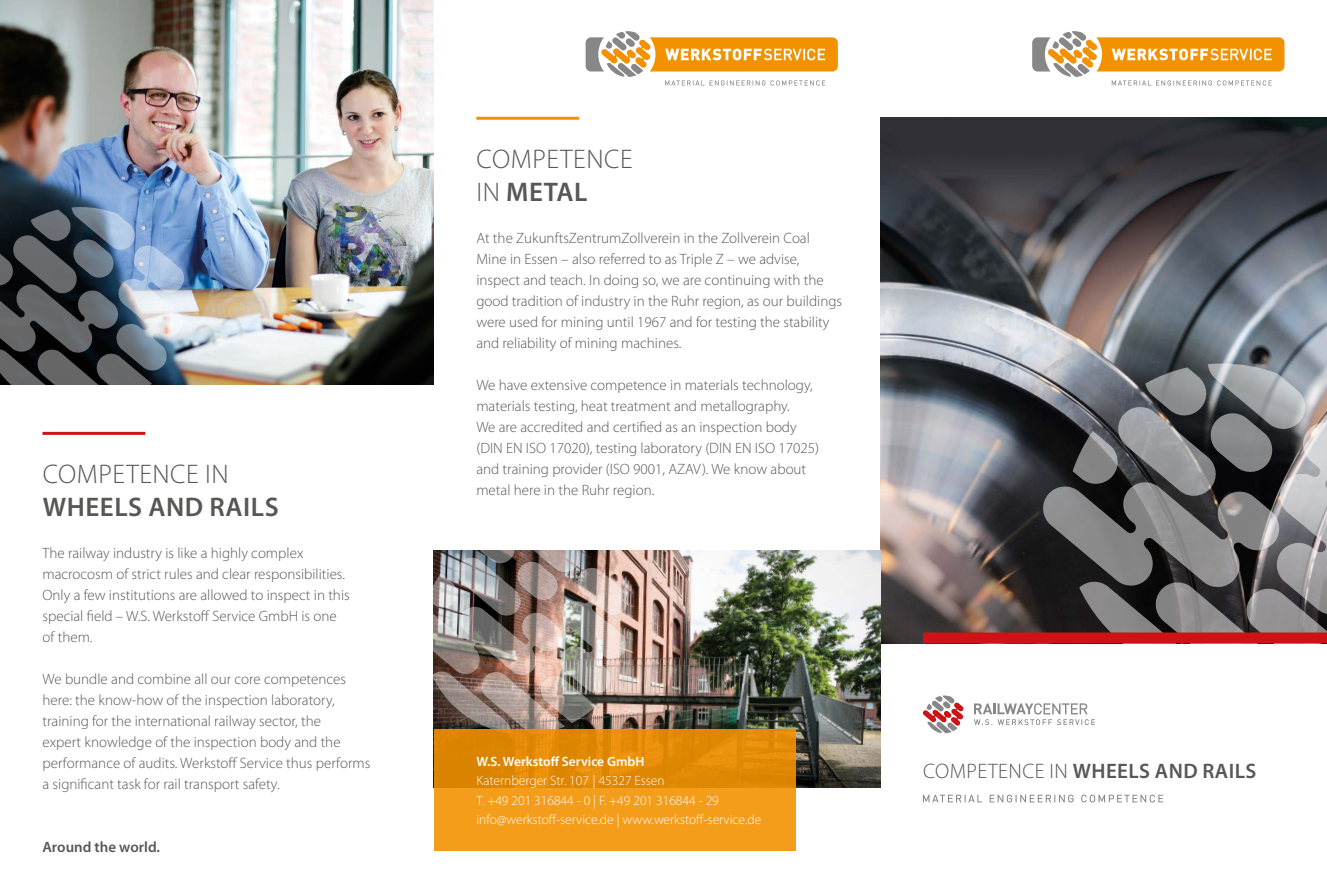
<style>
.page{position:relative;width:1327px;height:893px;background:#fff}
.page>*{position:absolute;margin:0;border:0;box-sizing:border-box;transform-origin:0 0}
.t1{font:300 27px/33px "Myriad Pro";letter-spacing:.02em;color:#575756}
.t2{font:600 27px "Myriad Pro";letter-spacing:.02em;color:#575756}
.t3{font:600 21px "Myriad Pro";letter-spacing:.02em;color:#575756}
.t4{font:300 15px/21px "Myriad Pro";color:#575756}
.t5{font:600 15px "Myriad Pro";color:#575756}
.t6{font:300 13.5px/19.5px "Myriad Pro";color:#fff}
.t7{font:600 13.5px "Myriad Pro";color:#fff}
.s1{font-weight:600}
.s2{font-weight:300}
</style>
<div class="page">
<img style="left:880px;top:117px;width:447px;height:526px">
<img style="left:0;top:0;width:434px;height:385px">
<svg style="left:0;top:207px;width:184px;height:178px;background:#5b6672"></svg>
<hr style="left:43px;top:432px;width:102px;height:3px;background:#cd1316">
<svg style="left:923px;top:363px;width:404px;height:281px;background:#6e6669"></svg>
<svg style="left:923px;top:795px;width:59px;height:7px"></svg>
<svg style="left:989px;top:795px;width:84px;height:7px"></svg>
<svg style="left:1081px;top:795px;width:82px;height:7px"></svg>
<svg style="left:1032px;top:31px;width:252px;height:55px"></svg>
<svg style="left:923px;top:695px;width:40px;height:38px"></svg>
<svg style="left:974px;top:703px;width:121px;height:22px"></svg>
<img style="left:628px;top:551px;width:252px;height:237px">
<img style="left:433px;top:550px;width:195px;height:184px">
<svg style="left:434px;top:729px;width:361px;height:121px;background:#ea930f"></svg>
<hr style="left:476px;top:117px;width:103px;height:3px;background:#f39200">
<svg style="left:585px;top:31px;width:253px;height:55px"></svg>
<h1 class="t1" style="left:43px;top:457px;width:187px">COMPETENCE IN</h1>
<h1 class="t2" style="left:43px;top:489px;width:237px">WHEELS AND RAILS</h1>
<p class="t4" style="left:43px;top:542px;width:309px">The railway industry is like a highly complex macrocosm of strict rules and clear responsibilities.<br>Only a few institutions are allowed to inspect in this special field – W.S. Werkstoff Service GmbH is one of them.</p>
<p class="t4" style="left:43px;top:668px;width:329px">We bundle and combine all our core competences here: the know-how of the inspection laboratory, training for the international railway sector, the<br>expert knowledge of the inspection body and the performance of audits. Werkstoff Service thus performs a significant task for rail transport safety.</p>
<p class="t5" style="left:43px;top:837px;width:119px">Around the world.</p>
<h1 class="t1" style="left:476px;top:142px;width:158px">COMPETENCE<br>IN <span class="s1">METAL</span></h1>
<p class="t4" style="left:476px;top:227px;width:367px">At the ZukunftsZentrumZollverein in the Zollverein Coal Mine in Essen – also referred to as Triple Z – we advise, inspect and teach. In doing so, we are continuing with the good tradition of industry in the Ruhr region, as our buildings were used for mining until 1967 and for testing the stability and reliability of mining machines.</p>
<p class="t4" style="left:476px;top:374px;width:344px">We have extensive competence in materials technology, materials testing, heat treatment and metallography.<br>We are accredited and certified as an inspection body (DIN EN ISO 17020), testing laboratory (DIN EN ISO 17025) and training provider (ISO 9001, AZAV). We know about metal here in the Ruhr region.</p>
<p class="t7" style="left:476px;top:752px;width:170px">W.S. Werkstoff Service GmbH</p>
<p class="t6" style="left:476px;top:771px;width:286px">Katernberger Str. 107 | 45327 Essen<br>T. +49 201 316844 - 0 | F. +49 201 316844 - 29 info@werkstoff-service.de | www.werkstoff-service.de</p>
<h2 class="t3" style="left:923px;top:758px;width:335px"><span class="s2">COMPETENCE IN</span> WHEELS AND RAILS</h2>
</div>
